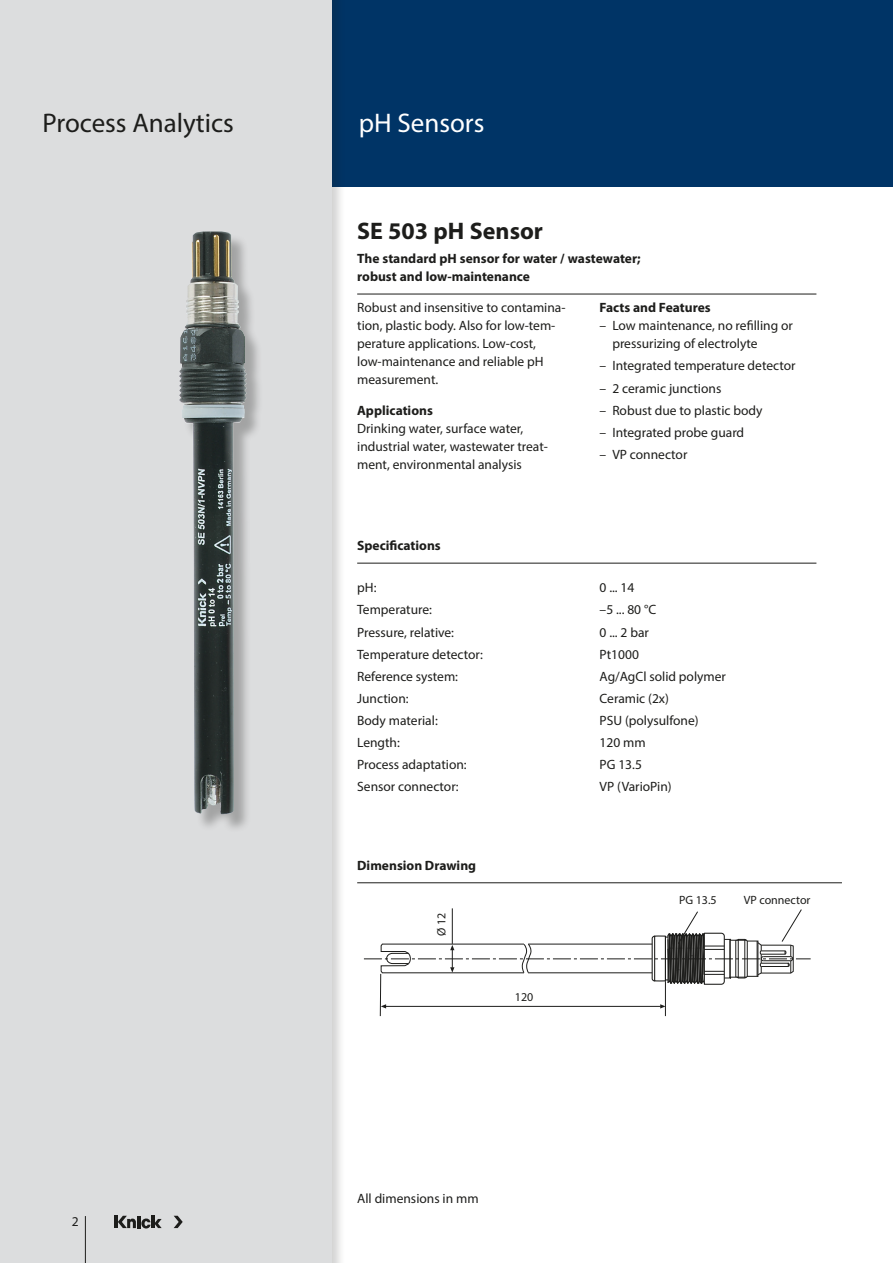
<style>
.page{position:relative;width:893px;height:1263px;background:#fff}
.page>*{position:absolute;margin:0;border:0;box-sizing:border-box;transform-origin:0 0}
.t1{font:27px "Myriad Pro";color:#1d1d1b}
.Produktgruppe{font:27px "Myriad Pro";color:#fff}
.Headline_Produkt{font:700 24px "Myriad Pro";color:#1d1d1b}
.Text{font:13.5px/18px "Myriad Pro";color:#1d1d1b}
.Tabelle{font:13.5px "Myriad Pro";color:#1d1d1b}
.Subhead_Produkt{font:700 13.5px/18px "Myriad Pro";color:#1d1d1b}
.Tabelle_Headline{font:700 13.5px "Myriad Pro";color:#1d1d1b}
.Text-2{font:700 13.5px "Myriad Pro";color:#1d1d1b}
.Zwischenüberschrift{font:700 13.5px "Myriad Pro";color:#1d1d1b}
.Beschriftungen{font:12px "Myriad Pro";color:#1d1d1b}
</style>
<div class="page">
<hr style="left:452px;top:908px;width:1px;height:36px;background:#1d1d1b">
<hr style="left:665px;top:981px;width:1px;height:35px;background:#1d1d1b">
<hr style="left:380px;top:974px;width:1px;height:42px;background:#1d1d1b">
<hr style="left:386px;top:1006px;width:275px;height:1px;background:#1d1d1b">
<svg style="left:381px;top:1004px;width:5px;height:4px"></svg>
<svg style="left:660px;top:1004px;width:6px;height:4px"></svg>
<svg style="left:364px;top:909px;width:447px;height:83px"></svg>
<div style="left:332px;top:0;width:561px;height:187px;background:#003466"></div>
<div style="left:0;top:0;width:347px;height:1263px;background:#1d1d1b;opacity:.2"></div>
<div style="left:0;top:0;width:332px;height:1263px;background:#dcddde"></div>
<hr style="left:85px;top:1216px;width:1px;height:47px;background:#1d1d1b">
<hr style="left:114px;top:1216px;width:4px;height:12px;background:#1d1d1b">
<svg style="left:174px;top:1216px;width:9px;height:12px"></svg>
<svg style="left:118px;top:1216px;width:44px;height:12px"></svg>
<hr style="left:357px;top:294px;width:459px;height:1px;background:#1d1d1b">
<hr style="left:357px;top:563px;width:459px;height:1px;background:#1d1d1b">
<hr style="left:357px;top:882px;width:485px;height:1px;background:#1d1d1b">
<div style="left:181px;top:234px;width:83px;height:598px;background:#1d1d1b;opacity:.3"></div>
<img style="left:179px;top:232px;width:68px;height:582px">
<h1 class="t1" style="left:43px;top:106px;width:193px">Process Analytics</h1>
<p class="Text" style="left:72px;top:1212px;width:8px">2</p>
<p class="Produktgruppe" style="left:359px;top:106px;width:127px">pH Sensors</p>
<p class="Headline_Produkt" style="left:357px;top:215px;width:187px">SE 503 pH Sensor</p>
<p class="Subhead_Produkt" style="left:357px;top:249px;width:285px">The standard pH sensor for water / wastewater; robust and low-maintenance</p>
<p class="Text" style="left:357px;top:298px;width:210px">Robust and insensitive to contamina&shy;tion, plastic body. Also for low-tem&shy;perature applications. Low-cost, low-maintenance and reliable pH measurement.</p>
<p class="Zwischenüberschrift" style="left:357px;top:401px;width:77px">Applications</p>
<p class="Text" style="left:357px;top:419px;width:192px">Drinking water, surface water, industrial water, wastewater treat&shy;ment, environmental analysis</p>
<p class="Text-2" style="left:600px;top:299px;width:113px">Facts and Features</p>
<p class="Text" style="left:612px;top:316px;width:182px;text-indent:-13px">– Low maintenance, no refilling or pressurizing of electrolyte</p>
<p class="Text" style="left:600px;top:357px;width:198px">– Integrated temperature detector</p>
<p class="Text" style="left:600px;top:379px;width:123px">– 2 ceramic junctions</p>
<p class="Text" style="left:600px;top:401px;width:164px">– Robust due to plastic body</p>
<p class="Text" style="left:600px;top:423px;width:146px">– Integrated probe guard</p>
<p class="Text" style="left:600px;top:446px;width:89px">– VP connector</p>
<p class="Tabelle_Headline" style="left:357px;top:537px;width:85px">Specifications</p>
<p class="Tabelle" style="left:357px;top:579px;width:21px">pH:</p>
<p class="Tabelle" style="left:600px;top:579px;width:36px">0 ... 14</p>
<p class="Tabelle" style="left:357px;top:602px;width:76px">Temperature:</p>
<p class="Tabelle" style="left:600px;top:602px;width:58px">–5 ... 80 °C</p>
<p class="Tabelle" style="left:357px;top:624px;width:98px">Pressure, relative:</p>
<p class="Tabelle" style="left:600px;top:624px;width:51px">0 ... 2 bar</p>
<p class="Tabelle" style="left:357px;top:646px;width:127px">Temperature detector:</p>
<p class="Tabelle" style="left:600px;top:646px;width:41px">Pt1000</p>
<p class="Tabelle" style="left:357px;top:668px;width:102px">Reference system:</p>
<p class="Tabelle" style="left:600px;top:668px;width:128px">Ag/AgCl solid polymer</p>
<p class="Tabelle" style="left:357px;top:690px;width:53px">Junction:</p>
<p class="Tabelle" style="left:600px;top:690px;width:71px">Ceramic (2x)</p>
<p class="Tabelle" style="left:357px;top:712px;width:82px">Body material:</p>
<p class="Tabelle" style="left:600px;top:712px;width:101px">PSU (polysulfone)</p>
<p class="Tabelle" style="left:357px;top:734px;width:44px">Length:</p>
<p class="Tabelle" style="left:600px;top:734px;width:48px">120 mm</p>
<p class="Tabelle" style="left:357px;top:756px;width:111px">Process adaptation:</p>
<p class="Tabelle" style="left:600px;top:756px;width:44px">PG 13.5</p>
<p class="Tabelle" style="left:357px;top:779px;width:103px">Sensor connector:</p>
<p class="Tabelle" style="left:600px;top:779px;width:74px">VP (VarioPin)</p>
<p class="Tabelle_Headline" style="left:357px;top:856px;width:120px">Dimension Drawing</p>
<p class="Beschriftungen" style="left:434px;top:936px;width:25px;rotate:-90deg">Ø 12</p>
<p class="Beschriftungen" style="left:515px;top:990px;width:20px">120</p>
<p class="Text" style="left:357px;top:1190px;width:123px">All dimensions in mm</p>
<p class="Beschriftungen" style="left:679px;top:893px;width:39px">PG 13.5</p>
<p class="Beschriftungen" style="left:744px;top:893px;width:68px">VP connector</p>
</div>
